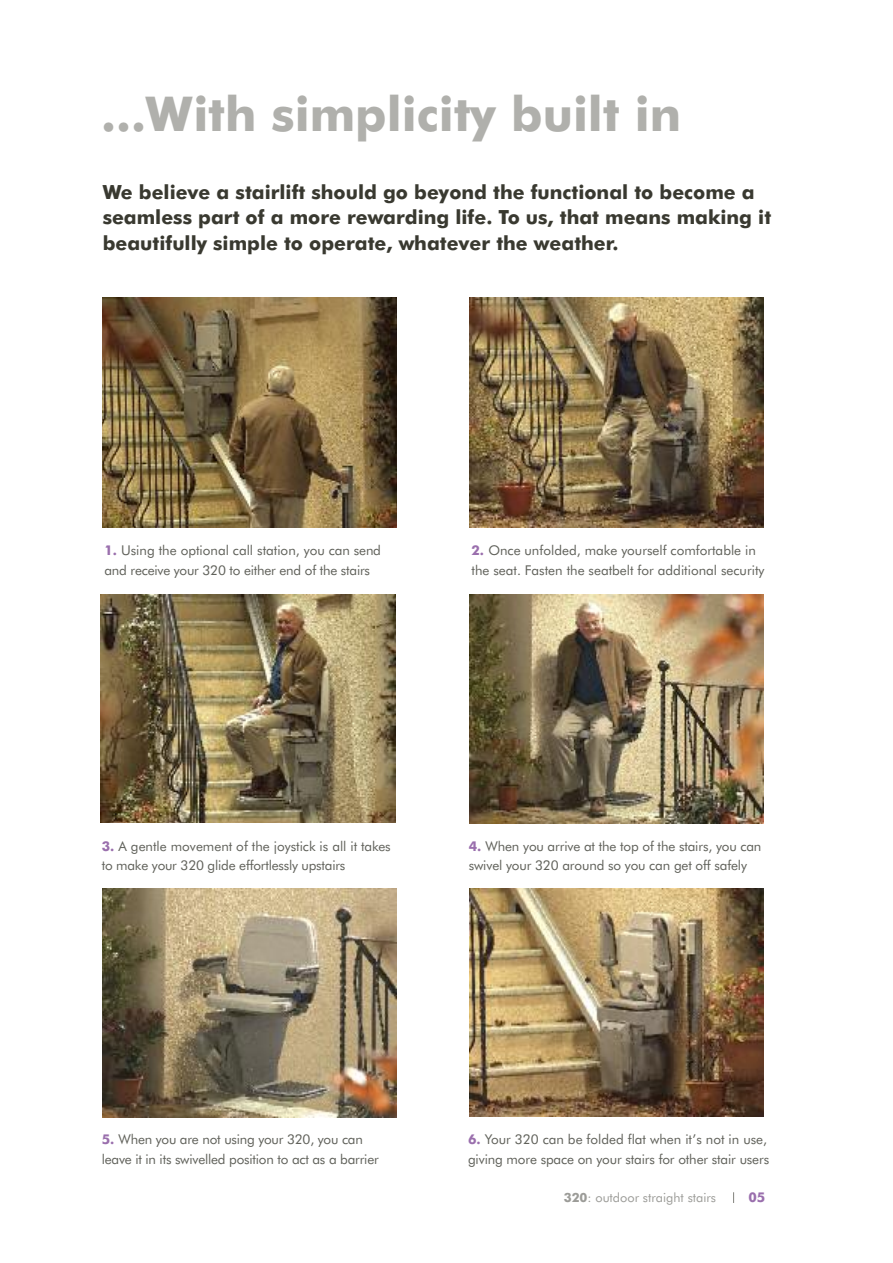
<style>
.page{position:relative;width:893px;height:1263px;background:#fff}
.page>*{position:absolute;margin:0;border:0;box-sizing:border-box;transform-origin:0 0}
.t1{font:700 48px "Futura BT";color:#b0b0ac}
.t2{font:700 19.5px/25.5px "Futura BT";color:#393930}
.t3{font:13.5px/19.5px "Futura BT";letter-spacing:-.01em;color:#60615a}
.t4{font:700 13.5px "Futura BT";color:#9a6fad}
.t5{font:12.75px "Futura BT";color:#9c9c98}
.s1{font-weight:700;color:#9a6fad}
.s2{font-weight:700}
</style>
<div class="page">
<img style="left:102px;top:298px;width:295px;height:229px">
<img style="left:102px;top:888px;width:295px;height:229px">
<img style="left:101px;top:595px;width:294px;height:228px">
<img style="left:469px;top:298px;width:295px;height:229px">
<img style="left:469px;top:888px;width:295px;height:229px">
<img style="left:469px;top:595px;width:295px;height:228px">
<h1 class="t1" style="left:101px;top:95px;width:581px">...With simplicity built in</h1>
<h2 class="t2" style="left:103px;top:180px;width:670px">We believe a stairlift should go beyond the functional to become a seamless part of a more rewarding life. To us, that means making it beautifully simple to operate, whatever the weather.</h2>
<p class="t3" style="left:104px;top:542px;width:278px"><span class="s1">1.</span> Using the optional call station, you can send and receive your 320 to either end of the stairs</p>
<p class="t3" style="left:471px;top:542px;width:294px"><span class="s1">2.</span> Once unfolded, make yourself comfortable in the seat. Fasten the seatbelt for additional security</p>
<p class="t3" style="left:102px;top:837px;width:290px"><span class="s1">3.</span> A gentle movement of the joystick is all it takes to make your 320 glide effortlessly upstairs</p>
<p class="t3" style="left:469px;top:837px;width:294px"><span class="s1">4.</span> When you arrive at the top of the stairs, you can swivel your 320 around so you can get off safely</p>
<p class="t3" style="left:102px;top:1131px;width:279px"><span class="s1">5.</span> When you are not using your 320, you can leave it in its swivelled position to act as a barrier</p>
<p class="t3" style="left:468px;top:1131px;width:303px"><span class="s1">6.</span> Your 320 can be folded flat when it’s not in use, giving more space on your stairs for other stair users</p>
<p class="t5" style="left:564px;top:1192px;width:154px"><span class="s2">320</span>: outdoor straight stairs</p>
<p class="t4" style="left:748px;top:1192px;width:18px">05</p>
</div>
